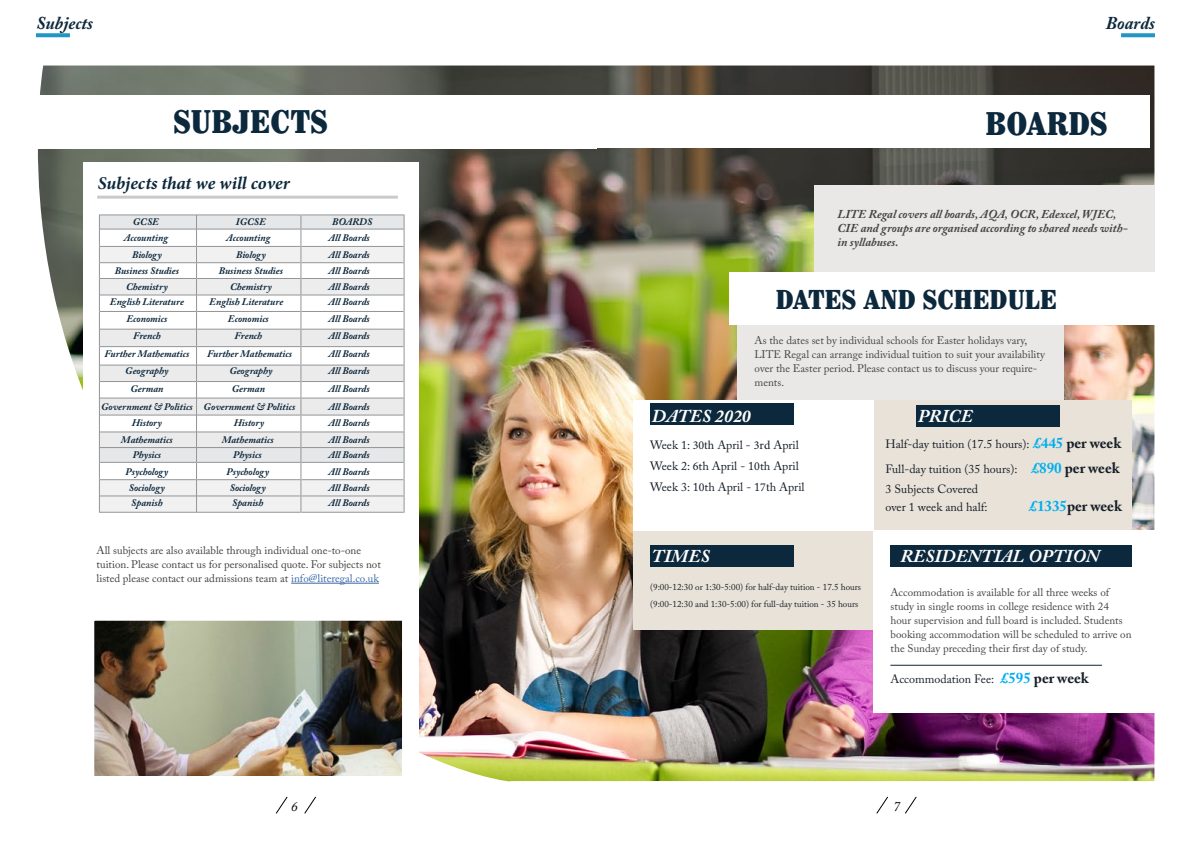
<style>
.page{position:relative;width:1191px;height:842px;background:#fff}
.page>*{position:absolute;margin:0;border:0;box-sizing:border-box;transform-origin:0 0}
.Heading1{font:900 condensed 36px "Whitin";color:#0c283c}
.Heading1-2{font:900 condensed 30px "Whitin";color:#0c283c}
.Heading2{font:italic 700 18px "Adobe Caslon Pro";color:#fff}
.Headline2{font:italic 700 18px "Minion Pro";color:#0c283c}
.Heading2-2{font:italic 700 18px "Adobe Caslon Pro";color:#0c283c}
.Text{font:700 15px "Adobe Caslon Pro";color:#161e28}
.t1{font:italic 14px "Adobe Caslon Pro";color:#000}
.Text-2{font:12px "Adobe Caslon Pro";color:#161e28}
.Txt_copy{font:italic 700 12px/14.4px "Adobe Caslon Pro";color:#444344}
.Heading2-3{font:12px/21px "Adobe Caslon Pro";color:#161e28}
.Txt_copy-2{font:11px/14px "Adobe Caslon Pro";color:#444344}
.Txt_copy-3{font:11px/14px "Adobe Caslon Pro";color:#414042}
.Heading2-4{font:italic 700 10px "Adobe Caslon Pro";color:#0c283c}
.Text-3{font:9px "Adobe Caslon Pro";color:#161e28}
.s1{color:#3a68a5}
.s2{font-family:"Minion Pro"}
.s3{font-weight:700;font-size:15px;color:#00aeef}
.s4{font-weight:700;font-size:15px}
.s5{color:#00aeef}
</style>
<div class="page">
<img style="left:37px;top:66px;width:1117px;height:715px">
<div style="left:83px;top:162px;width:336px;height:623px;background:#fff"></div>
<div style="left:36px;top:95px;width:560px;height:53px;background:#fff"></div>
<svg style="left:99px;top:214px;width:305px;height:299px"></svg>
<hr style="left:291px;top:583px;width:88px;height:1px;background:#3a68a5">
<img style="left:95px;top:622px;width:306px;height:153px">
<hr style="left:97px;top:196px;width:301px;height:3px;background:#000">
<div style="left:737px;top:316px;width:326px;height:84px;background:#eae8e7"></div>
<div style="left:814px;top:185px;width:341px;height:94px;background:#eae8e7"></div>
<div style="left:873px;top:400px;width:258px;height:131px;background:#e8e2d8"></div>
<div style="left:633px;top:531px;width:240px;height:98px;background:#e8e2d8"></div>
<div style="left:633px;top:400px;width:240px;height:131px;background:#fff"></div>
<div style="left:873px;top:531px;width:288px;height:182px;background:#fff"></div>
<div style="left:590px;top:95px;width:559px;height:52px;background:#fff"></div>
<div style="left:728px;top:272px;width:428px;height:52px;background:#fff"></div>
<div style="left:650px;top:404px;width:143px;height:21px;background:#0c283c"></div>
<div style="left:650px;top:546px;width:143px;height:21px;background:#0c283c"></div>
<div style="left:890px;top:546px;width:241px;height:21px;background:#0c283c"></div>
<div style="left:916px;top:405px;width:144px;height:22px;background:#0c283c"></div>
<hr style="left:890px;top:665px;width:212px;height:1px;background:#0c283c">
<svg style="left:36px;top:33px;width:34px;height:4px"></svg>
<svg style="left:304px;top:796px;width:12px;height:18px"></svg>
<svg style="left:276px;top:796px;width:12px;height:18px"></svg>
<svg style="left:1121px;top:33px;width:34px;height:4px"></svg>
<svg style="left:905px;top:796px;width:12px;height:18px"></svg>
<svg style="left:876px;top:796px;width:12px;height:18px"></svg>
<p class="Heading2-2" style="left:36px;top:13px;width:59px">Subjects</p>
<p class="Heading1" style="left:173px;top:103px;width:156px">SUBJECTS</p>
<p class="Headline2" style="left:98px;top:171px;width:193px">Subjects that we will cover</p>
<p class="Heading2-4" style="left:133px;top:216px;width:28px">GCSE</p>
<p class="Heading2-4" style="left:236px;top:216px;width:32px">IGCSE</p>
<p class="Heading2-4" style="left:332px;top:216px;width:42px">BOARDS</p>
<p class="Heading2-4" style="left:124px;top:232px;width:46px">Accounting</p>
<p class="Heading2-4" style="left:226px;top:232px;width:46px">Accounting</p>
<p class="Heading2-4" style="left:329px;top:232px;width:43px">All Boards</p>
<p class="Heading2-4" style="left:132px;top:249px;width:31px">Biology</p>
<p class="Heading2-4" style="left:236px;top:249px;width:31px">Biology</p>
<p class="Heading2-4" style="left:329px;top:249px;width:43px">All Boards</p>
<p class="Heading2-4" style="left:115px;top:264px;width:66px">Business Studies</p>
<p class="Heading2-4" style="left:219px;top:264px;width:66px">Business Studies</p>
<p class="Heading2-4" style="left:329px;top:264px;width:43px">All Boards</p>
<p class="Heading2-4" style="left:126px;top:280px;width:43px">Chemistry</p>
<p class="Heading2-4" style="left:230px;top:280px;width:43px">Chemistry</p>
<p class="Heading2-4" style="left:329px;top:280px;width:43px">All Boards</p>
<p class="Heading2-4" style="left:329px;top:313px;width:43px">All Boards</p>
<p class="Heading2-4" style="left:329px;top:296px;width:43px">All Boards</p>
<p class="Heading2-4" style="left:110px;top:296px;width:76px">English Literature</p>
<p class="Heading2-4" style="left:209px;top:296px;width:76px">English Literature</p>
<p class="Heading2-4" style="left:228px;top:313px;width:42px">Economics</p>
<p class="Heading2-4" style="left:133px;top:330px;width:29px">French</p>
<p class="Heading2-4" style="left:235px;top:330px;width:29px">French</p>
<p class="Heading2-4" style="left:329px;top:330px;width:43px">All Boards</p>
<p class="Heading2-4" style="left:104px;top:348px;width:86px">Further Mathematics</p>
<p class="Heading2-4" style="left:207px;top:348px;width:86px">Further Mathematics</p>
<p class="Heading2-4" style="left:329px;top:348px;width:43px">All Boards</p>
<p class="Heading2-4" style="left:329px;top:383px;width:43px">All Boards</p>
<p class="Heading2-4" style="left:126px;top:313px;width:42px">Economics</p>
<p class="Heading2-4" style="left:125px;top:364px;width:45px">Geography</p>
<p class="Heading2-4" style="left:229px;top:364px;width:45px">Geography</p>
<p class="Heading2-4" style="left:232px;top:383px;width:35px">German</p>
<p class="Heading2-4" style="left:101px;top:401px;width:93px">Government &amp; Politics</p>
<p class="Heading2-4" style="left:204px;top:401px;width:93px">Government &amp; Politics</p>
<p class="Heading2-4" style="left:328px;top:401px;width:43px">All Boards</p>
<p class="Heading2-4" style="left:132px;top:417px;width:32px">History</p>
<p class="Heading2-4" style="left:234px;top:417px;width:32px">History</p>
<p class="Heading2-4" style="left:328px;top:417px;width:43px">All Boards</p>
<p class="Heading2-4" style="left:121px;top:433px;width:53px">Mathematics</p>
<p class="Heading2-4" style="left:222px;top:433px;width:53px">Mathematics</p>
<p class="Heading2-4" style="left:328px;top:433px;width:43px">All Boards</p>
<p class="Heading2-4" style="left:328px;top:465px;width:43px">All Boards</p>
<p class="Heading2-4" style="left:329px;top:364px;width:43px">All Boards</p>
<p class="Heading2-4" style="left:130px;top:383px;width:35px">German</p>
<p class="Heading2-4" style="left:328px;top:449px;width:43px">All Boards</p>
<p class="Heading2-4" style="left:133px;top:449px;width:30px">Physics</p>
<p class="Heading2-4" style="left:233px;top:449px;width:30px">Physics</p>
<p class="Heading2-4" style="left:226px;top:465px;width:44px">Psychology</p>
<p class="Heading2-4" style="left:126px;top:465px;width:44px">Psychology</p>
<p class="Heading2-4" style="left:129px;top:481px;width:38px">Sociology</p>
<p class="Heading2-4" style="left:131px;top:497px;width:33px">Spanish</p>
<p class="Heading2-4" style="left:230px;top:481px;width:38px">Sociology</p>
<p class="Heading2-4" style="left:232px;top:497px;width:33px">Spanish</p>
<p class="Heading2-4" style="left:328px;top:481px;width:43px">All Boards</p>
<p class="Heading2-4" style="left:328px;top:497px;width:43px">All Boards</p>
<p class="Txt_copy-3" style="left:97px;top:543px;width:286px">All subjects are also available through individual one-to-one tuition. Please contact us for personalised quote. For subjects not listed please contact our admissions team at <span class="s1">info@literegal.co.uk</span></p>
<p class="t1" style="left:291px;top:798px;width:8px">6</p>
<p class="Heading2-2" style="left:1105px;top:13px;width:51px">Boards</p>
<p class="Heading1" style="left:985px;top:105px;width:124px">BOARDS</p>
<p class="Txt_copy" style="left:837px;top:206px;width:292px">LITE Regal covers all boards, AQA, OCR, Edexcel, WJEC,<br>CIE and groups are organised according to shared needs with&shy;in syllabuses.</p>
<p class="Heading1-2" style="left:776px;top:284px;width:283px">DATES AND SCHEDULE</p>
<p class="Txt_copy-2" style="left:754px;top:333px;width:292px">As the dates set by individual schools for Easter holidays vary, LITE Regal can arrange individual tuition to suit your availability over the Easter period. Please contact us to discuss your require&shy;ments.</p>
<p class="Heading2" style="left:652px;top:405px;width:101px">DATES 20<span class="s2">20</span></p>
<p class="Heading2-3" style="left:650px;top:435px;width:156px">Week 1: <span class="s2">30th</span> April - <span class="s2">3rd</span> April<br>Week 2: <span class="s2">6</span>th April - 1<span class="s2">0</span>th April<br>Week 3: 1<span class="s2">0</span>th April - 1<span class="s2">7t</span>h April</p>
<p class="Heading2" style="left:918px;top:405px;width:56px">PRICE</p>
<p class="Text-2" style="left:885px;top:437px;width:237px">Half-day tuition (17.5 hours): <span class="s3">£445</span> <span class="s4">per week</span></p>
<p class="Text-2" style="left:885px;top:462px;width:236px">Full-day tuition (35 hours): <span class="s3">£890</span> <span class="s4">per week</span></p>
<p class="Text-2" style="left:885px;top:482px;width:94px">3 Subjects Covered</p>
<p class="Text-2" style="left:885px;top:500px;width:104px">over 1 week and half:</p>
<p class="Text" style="left:1029px;top:497px;width:94px"><span class="s5">£1335</span>per week</p>
<p class="Heading2" style="left:652px;top:545px;width:60px">TIMES</p>
<p class="Heading2" style="left:900px;top:545px;width:200px">RESIDENTIAL OPTION</p>
<p class="Text-3" style="left:650px;top:582px;width:212px">(9:00-12:30 or 1:30-5:00) for half-day tuition - 17.5 hours</p>
<p class="Text-3" style="left:650px;top:598px;width:210px">(9:00-12:30 and 1:30-5:00) for full-day tuition - 35 hours</p>
<p class="Txt_copy-2" style="left:890px;top:585px;width:242px">Accommodation is available for all three weeks of study in single rooms in college residence with 24 hour supervision and full board is included. Students booking accommodation will be scheduled to arrive on the Sunday preceding their first day of study.</p>
<p class="Text-2" style="left:890px;top:671px;width:200px">Accommodation Fee: <span class="s3">£595</span> <span class="s4">per week</span></p>
<p class="t1" style="left:893px;top:798px;width:8px">7</p>
</div>
